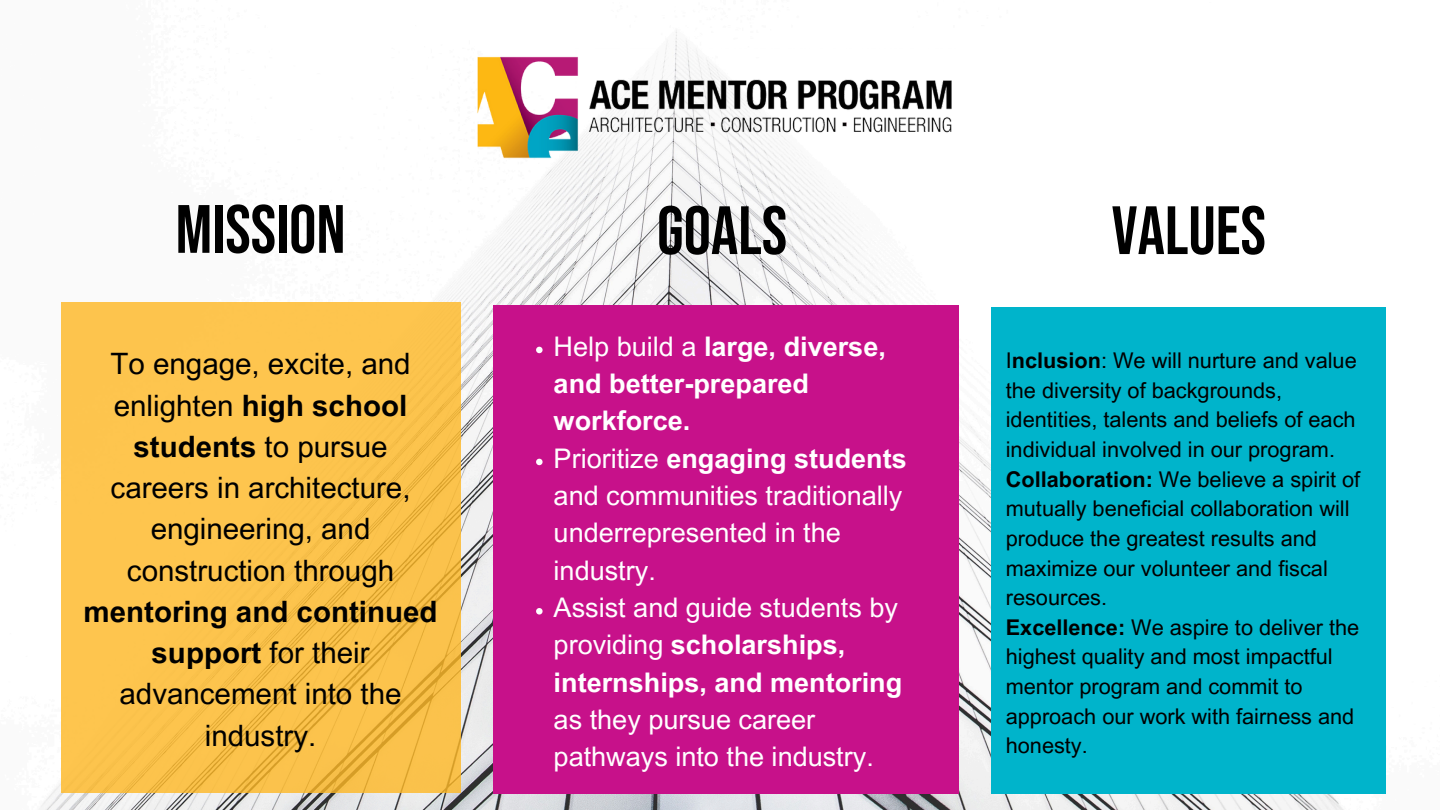
<style>
.page{position:relative;width:1440px;height:810px;background:#fff}
.page>*{position:absolute;margin:0;border:0;box-sizing:border-box;transform-origin:0 0}
.t1{font:68.2px "Bebas Neue";color:#000}
.t2{font:29.5px/41.2px "Arial MT Pro";color:#000;text-align:center}
.t3{font:27px/37.3px "Arial MT Pro";color:#fff}
.t4{font:700 27px/37.3px "Arial MT Pro";color:#fff}
.t5{font:21.7px/29.6px "Arial MT Pro";color:#000}
.s1{font-weight:700}
.s2{font-weight:400}
</style>
<div class="page">
<img style="left:41px;top:30px;width:1345px;height:780px">
<img style="left:471px;top:48px;width:498px;height:115px">
<div style="left:61px;top:303px;width:399px;height:490px;background:#fdc44d"></div>
<div style="left:992px;top:307px;width:394px;height:486px;background:#00b4cb"></div>
<div style="left:493px;top:305px;width:466px;height:488px;background:#c7118a"></div>
<svg style="left:536px;top:347px;width:7px;height:6px"></svg>
<svg style="left:536px;top:459px;width:7px;height:6px"></svg>
<svg style="left:536px;top:608px;width:7px;height:7px"></svg>
<p class="t1" style="left:176px;top:191px;width:172px">MISSION</p>
<p class="t1" style="left:657px;top:193px;width:132px">GOALS</p>
<h2 class="t1" style="left:1112px;top:193px;width:156px">VALUES</h2>
<h1 class="t2" style="left:84px;top:347px;width:355px">To engage, excite, and enlighten <span class="s1">high school students</span> to pursue careers in architecture, engineering, and construction through <span class="s1">mentoring and continued support</span> for their advancement into the industry.</h1>
<h2 class="t4" style="left:554px;top:331px;width:334px"><span class="s2">Help build a</span> large, diverse, and better-prepared workforce.</h2>
<h3 class="t3" style="left:554px;top:443px;width:355px">Prioritize <span class="s1">engaging students </span>and communities traditionally underrepresented in the industry.</h3>
<p class="t3" style="left:554px;top:592px;width:350px">Assist and guide students by providing <span class="s1">scholarships, internships, and mentoring </span>as they pursue career pathways into the industry.</p>
<p class="t5" style="left:1006px;top:348px;width:352px">I<span class="s1">nclusion</span>: We will nurture and value the diversity of backgrounds, identities, talents and beliefs of each individual involved in our program.</p>
<p class="t5" style="left:1006px;top:467px;width:356px"><span class="s1">Collaboration:</span> We believe a spirit of mutually beneficial collaboration will produce the greatest results and maximize our volunteer and fiscal resources.</p>
<p class="t5" style="left:1006px;top:615px;width:355px"><span class="s1">Excellence:</span> We aspire to deliver the highest quality and most impactful mentor program and commit to approach our work with fairness and honesty.</p>
</div>
